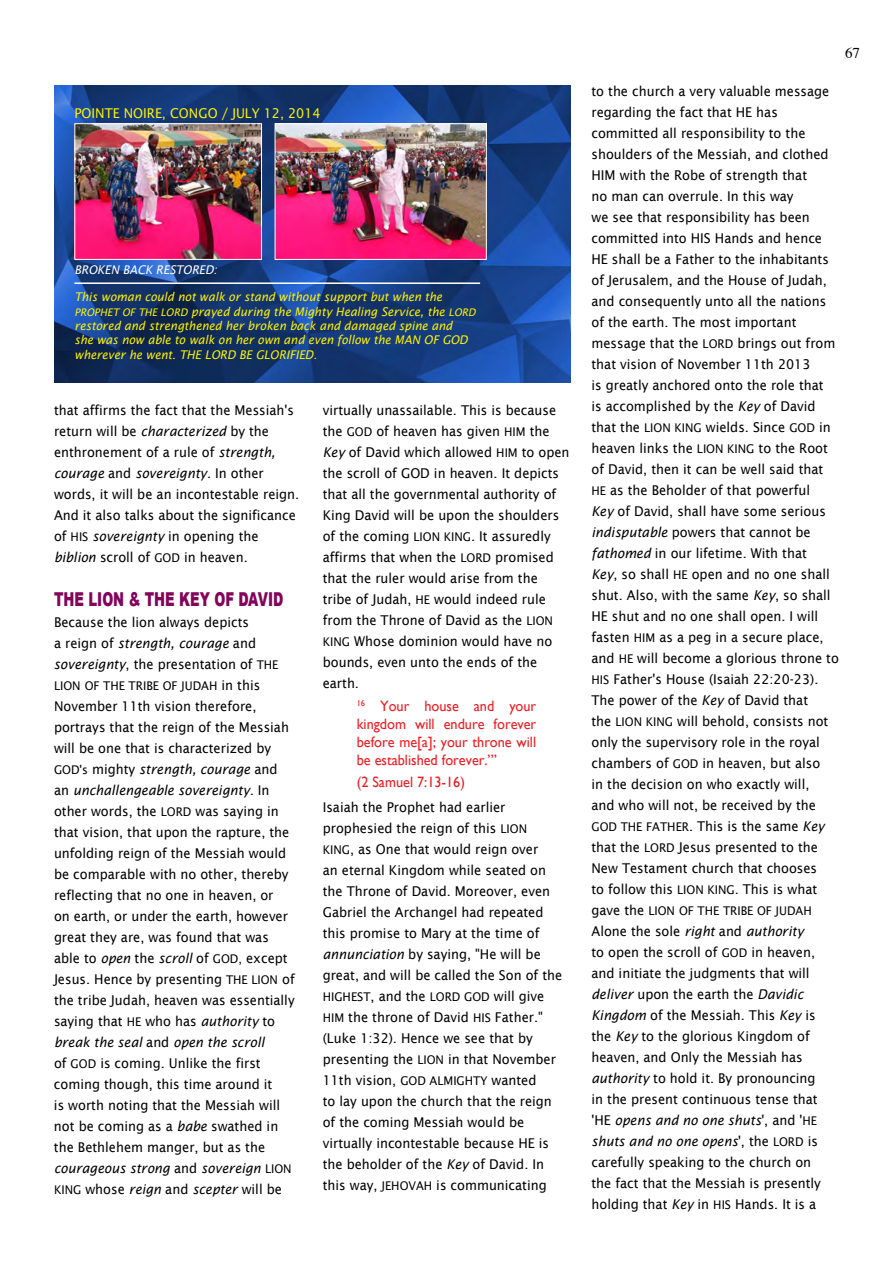
<style>
.page{position:relative;width:893px;height:1263px;background:#fff}
.page>*{position:absolute;margin:0;border:0;box-sizing:border-box;transform-origin:0 0}
.t1{font:900 19.2px "Arial";color:#83045b;scale:.69 1}
.t2{font:15px/18px "Gill Sans";color:#ed1d24;text-align:justify;scale:.95 1}
.t3{font:15px "Times";color:#000}
.t4{font:13.5px/21px "Lucida Sans";color:#000;scale:.95 1}
.t5{font:13.5px "Lucida Sans";color:#fff200;scale:.95 1}
.t6{font:italic 12px/14.4px "Lucida Sans";color:#fff200;scale:.95 1}
.t7{font:12px "Lucida Sans";color:#000;scale:.95 1}
.t8{font:italic 12px "Lucida Sans";color:#fff;scale:.95 1}
.s1{font-size:10.5px}
.s2{font-style:italic}
.s3{font-size:12px}
.s4{font-size:13.5px}
</style>
<div class="page">
<img style="left:54px;top:86px;width:517px;height:297px">
<img style="left:277px;top:125px;width:208px;height:133px">
<div style="left:275px;top:123px;width:212px;height:137px;border:1px solid #fff"></div>
<img style="left:76px;top:125px;width:184px;height:133px">
<div style="left:74px;top:123px;width:188px;height:137px;border:1px solid #fff"></div>
<hr style="left:74px;top:282px;width:406px;height:2px;background:#fff">
<p class="t5" style="left:74px;top:106px;width:31px">POINTE</p>
<p class="t5" style="left:124px;top:106px;width:209px">NOIRE, Congo / July 12, 2014</p>
<p class="t8" style="left:74px;top:263px;width:152px">BROKEN BACK RESTORED:</p>
<p class="t6" style="left:74px;top:290px;width:424px">This woman could not walk or stand without support but when the <span class="s1">PROPHET OF THE LORD</span> prayed during the Mighty Healing Service, the <span class="s1">LORD </span>restored and strengthened her broken back and damaged spine and<br>she was now able to walk on her own and even follow the MAN OF GOD wherever he went. THE LORD BE GLORIFIED.</p>
<p class="t4" style="left:54px;top:400px;width:260px">that affirms the fact that the Messiah's return will be <span class="s2">characterized</span> by the enthronement of a rule of <span class="s2">strength, courage</span> and <span class="s2">sovereignty</span>. In other words, it will be an incontestable reign.<br>And it also talks about the significance of <span class="s3">H IS</span> <span class="s2">sovereignty</span> in opening the <span class="s2">biblion</span> scroll of <span class="s3">GOD</span> in heaven.</p>
<h1 class="t1" style="left:54px;top:585px;width:332px">THE LION &amp; THE KEY OF DAVID</h1>
<p class="t4" style="left:54px;top:611px;width:222px">Because the lion always depicts<br>a reign of <span class="s2">strength, courage</span> and <span class="s2">sovereignty</span>, the presentation of <span class="s3">THE</span></p>
<p class="t7" style="left:54px;top:679px;width:219px">LION of the tri be of Judah <span class="s4">in this</span></p>
<p class="t4" style="left:54px;top:695px;width:249px">November 11th vision therefore, portrays that the reign of the Messiah will be one that is characterized by <span class="s3">GOD's</span> mighty <span class="s2">strength, courage</span> and an <span class="s2">unchallengeable sovereignty.</span> In other words, the <span class="s3">LORD</span> was saying in that vision, that upon the rapture, the unfolding reign of the Messiah would be comparable with no other, thereby reflecting that no one in heaven, or on earth, or under the earth, however great they are, was found that was able to <span class="s2">open</span> the <span class="s2">scroll</span> of <span class="s3">GOD ,</span> except Jesus. Hence by presenting <span class="s3">THE</span></p>
<p class="t7" style="left:251px;top:973px;width:47px">LION <span class="s4">of</span></p>
<p class="t4" style="left:54px;top:989px;width:255px">the tribe Judah, heaven was essentially saying that <span class="s3">HE</span> who has <span class="s2">authority</span> to <span class="s2">break the seal</span> and <span class="s2">open the scroll<br></span>of <span class="s3">GOD</span> is coming. U nlike the first coming though, this time around it<br>is worth noting that the Messiah will not be coming as a <span class="s2">babe</span> swathed in the Bethlehem manger, but as the <span class="s2">courageous strong</span> and <span class="s2">sovereign</span> <span class="s3">LION KIN G</span> whose <span class="s2">reign</span> and <span class="s2">scepter</span> will be</p>
<p class="t4" style="left:323px;top:400px;width:261px">virtually unassailable. This is because the <span class="s3">GOD</span> of heaven has given <span class="s3">H IM</span> the <span class="s2">Key</span> of David which allowed <span class="s3">H IM</span> to open the scroll of GOD in heaven. It depicts that all the governmental authority of King David will be upon the shoulders of the coming <span class="s3">LION KING</span>. It assuredly affirms that when the <span class="s3">LORD</span> promised that the ruler would arise from the tribe of Judah, <span class="s3">HE</span> would indeed rule from the Throne of David as the <span class="s3">LION KING</span> Whose dominion would have no bounds, even unto the ends of the earth.</p>
<p class="t2" style="left:357px;top:696px;width:190px"><sup>16</sup> Your house and your kingdom will endure forever before me[a]; your throne will be established forever.’”</p>
<p class="t2" style="left:357px;top:773px;width:115px">(2 Samuel 7:13-16)</p>
<p class="t4" style="left:323px;top:797px;width:254px">Isaiah the Prophet had earlier prophesied the reign of this <span class="s3">LION<br>KING</span>, as One that would reign over<br>an eternal Kingdom while seated on the Throne of David. Moreover, even Gabriel the Archangel had repeated this promise to Mary at the time of <span class="s2">annunciation</span> by saying, "H e will be great, and will be called the Son of the</p>
<p class="t7" style="left:323px;top:990px;width:29px">HIGHEST</p>
<p class="t4" style="left:323px;top:986px;width:247px;text-indent:48px">, and the <span class="s3">LORD GOD</span> will give<br><span class="s3">H IM</span> the throne of David <span class="s3">H IS</span> Father." (Luke 1:32). Hence we see that by presenting the <span class="s3">LION</span> in that November<br>11th vision, <span class="s3">GOD ALMIGHTY</span></p>
<p class="t4" style="left:323px;top:1070px;width:243px;text-indent:169px">wanted to lay upon the church that the reign of the coming Messiah would be virtually incontestable because HE is the beholder of the <span class="s2">Key</span> of David. In this way, <span class="s3">JEHO</span></p>
<p class="t4" style="left:409px;top:1175px;width:147px"><span class="s3">VAH</span> is communicating</p>
<p class="t3" style="left:845px;top:38px;width:16px">67</p>
<p class="t4" style="left:591px;top:81px;width:262px">to the church a very valuable message regarding the fact that HE has committed all responsibility to the shoulders of the Messiah, and clothed H IM with the Robe of strength that<br>no man can overrule. In this way<br>we see that responsibility has been committed into H IS Hands and hence<br>HE shall be a Father to the inhabitants of Jerusalem, and the House of Judah, and consequently unto all the nations of the earth. The most important message that the <span class="s3">LORD</span> brings out from that vision of November 11th 2013<br>is greatly anchored onto the role that<br>is accomplished by the <span class="s2">Key</span> of David that the <span class="s3">LION KING</span> wields. Since <span class="s3">GOD</span> in heaven links the <span class="s3">LION KING</span> to the Root of David, then it can be well said that<br><span class="s3">HE</span> as the Beholder of that powerful<br><span class="s2">Key</span> of David, shall have some serious <span class="s2">indisputable</span> powers that cannot be <span class="s2">fathomed</span> in our lifetime. With that<br><span class="s2">Key</span>, so shall <span class="s3">HE</span> open and no one shall shut. Also, with the same <span class="s2">Key</span>, so shall HE shut and no one shall open. I will fasten <span class="s3">H IM</span> as a peg in a secure place, and <span class="s3">HE</span> will become a glorious throne to <span class="s3">H IS</span> Father's House (Isaiah 22:20-23).<br>The power of the <span class="s2">Key</span> of David that<br>the <span class="s3">LION KING</span> will behold, consists not only the supervisory role in the royal chambers of <span class="s3">GOD</span> in heaven, but also<br>in the decision on who exactly will,<br>and who will not, be received by the</p>
<p class="t7" style="left:591px;top:820px;width:40px">GOD THE</p>
<p class="t4" style="left:591px;top:816px;width:247px;text-indent:55px"><span class="s3">FATHER</span>. This is the same <span class="s2">Key </span>that the <span class="s3">LORD</span> Jesus presented to the New Testament church that chooses to follow this <span class="s3">LION KING</span>. This is what</p>
<p class="t7" style="left:591px;top:904px;width:233px"><span class="s4">gave the</span> LION of the tri be of Judah</p>
<p class="t4" style="left:591px;top:921px;width:243px">Alone the sole <span class="s2">right</span> and <span class="s2">authority<br></span>to open the scroll of <span class="s3">GOD</span> in heaven, and initiate the judgments that will <span class="s2">deliver</span> upon the earth the <span class="s2">Davidic Kingdom</span> of the Messiah. This <span class="s2">Key</span> is the <span class="s2">Key</span> to the glorious Kingdom of heaven, and Only the Messiah has <span class="s2">authority</span> to hold it. By pronouncing in the present continuous tense that 'HE <span class="s2">opens and no one shuts</span>', and '<span class="s3">HE </span><span class="s2">shuts and no one opens</span>', the <span class="s3">LORD</span> is carefully speaking to the church on the fact that the Messiah is presently holding that <span class="s2">Key</span> in <span class="s3">H IS</span> Hands. It is a</p>
</div>
